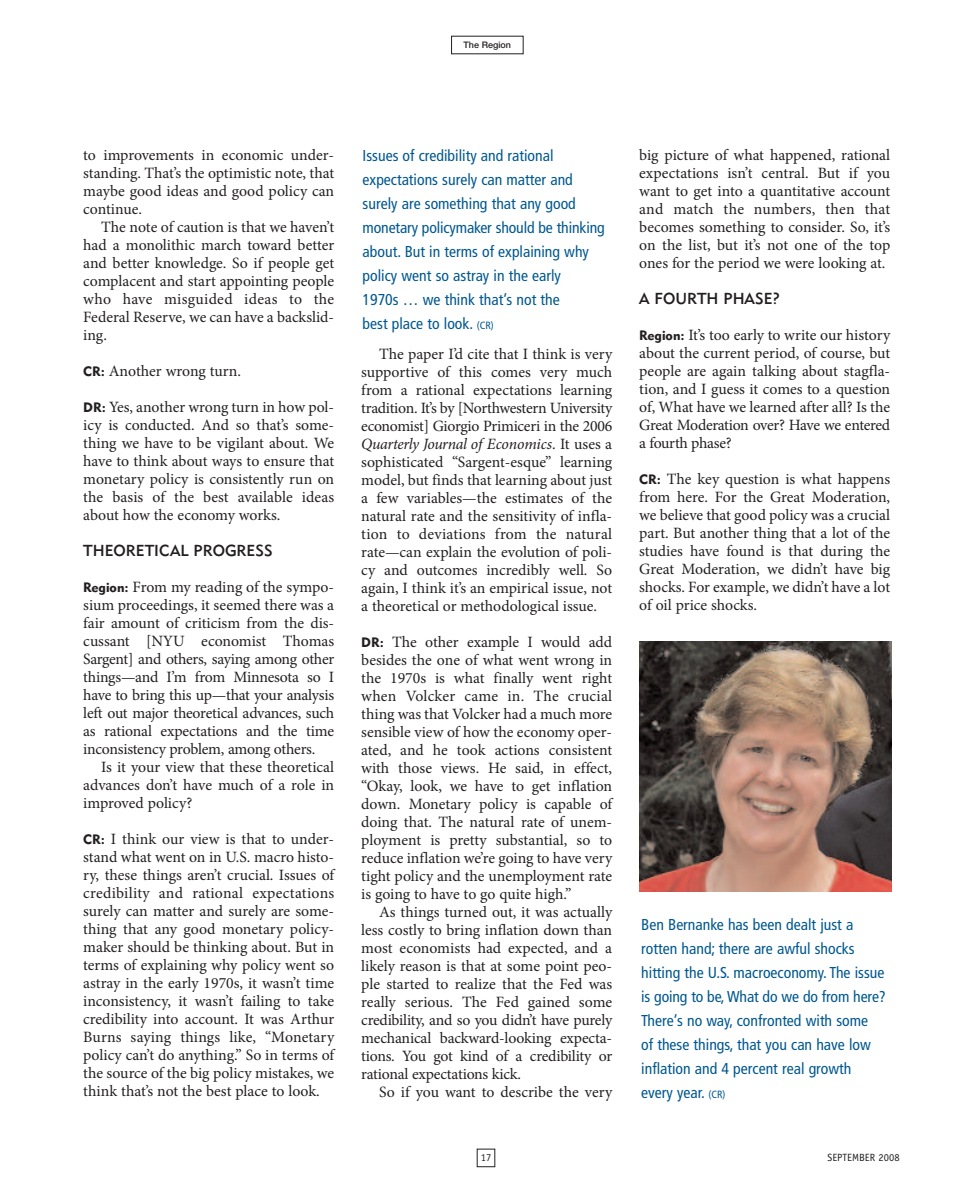
<style>
.page{position:relative;width:972px;height:1188px;background:#fff}
.page>*{position:absolute;margin:0;border:0;box-sizing:border-box;transform-origin:0 0}
.t1{font:15.75px/18px "Minion Pro";letter-spacing:-.005em;color:#231f20;text-align:justify}
.t2{font:condensed 15.75px/24px "Frutiger";color:#005890}
.t3{font:15.75px "Geometric 415 BT Medium A";color:#231f20}
.t4{font:10.5px "Officina Sans";color:#231f20}
.t5{font:500 9px "Helvetica Neue";color:#231f20}
.s1{font-family:"Geometric 415 BT Black A";font-size:13.5px}
.s2{font-size:10.5px}
.s3{font-style:italic}
</style>
<div class="page">
<div style="left:477px;top:1149px;width:18px;height:18px;border:1px solid #231f20"></div>
<img style="left:639px;top:641px;width:253px;height:251px">
<p class="t5" style="left:464px;top:42px;width:49px">The Region</p>
<p class="t1" style="left:83px;top:147px;width:253px">to improvements in economic under&shy;standing. That’s the optimistic note, that maybe good ideas and good policy can continue.</p>
<p class="t1" style="left:83px;top:219px;width:253px;text-indent:18px">The note of caution is that we haven’t had a monolithic march toward better and better knowledge. So if people get complacent and start appointing people who have misguided ideas to the Federal Reserve, we can have a backslid&shy;ing.</p>
<p class="t1" style="left:83px;top:363px;width:159px"><span class="s1">CR:</span> Another wrong turn.</p>
<p class="t1" style="left:83px;top:399px;width:253px"><span class="s1">DR:</span> Yes, another wrong turn in how pol&shy;icy is conducted. And so that’s some&shy;thing we have to be vigilant about. We have to think about ways to ensure that monetary policy is consistently run on the basis of the best available ideas about how the economy works.</p>
<p class="t3" style="left:83px;top:545px;width:191px">THEORETICAL PROGRESS</p>
<p class="t1" style="left:83px;top:579px;width:253px"><span class="s1">Region:</span> From my reading of the sympo&shy;sium proceedings, it seemed there was a fair amount of criticism from the dis&shy;cussant [NYU economist Thomas Sargent] and others, saying among other things—and I’m from Minnesota so I have to bring this up—that your analysis left out major theoretical advances, such as rational expectations and the time inconsistency problem, among others.</p>
<p class="t1" style="left:83px;top:759px;width:253px;text-indent:18px">Is it your view that these theoretical advances don’t have much of a role in improved policy?</p>
<p class="t1" style="left:83px;top:831px;width:253px"><span class="s1">CR:</span> I think our view is that to under&shy;stand what went on in U.S. macro histo&shy;ry, these things aren’t crucial. Issues of credibility and rational expectations surely can matter and surely are some&shy;thing that any good monetary policy&shy;maker should be thinking about. But in terms of explaining why policy went so astray in the early 1970s, it wasn’t time inconsistency, it wasn’t failing to take credibility into account. It was Arthur Burns saying things like, “Monetary policy can’t do anything.” So in terms of the source of the big policy mistakes, we think that’s not the best place to look.</p>
<p class="t2" style="left:363px;top:144px;width:244px">Issues of credibility and rational expectations surely can matter and surely are something that any good monetary policymaker should be thinking about. But in terms of explaining why policy went so astray in the early<br>1970s … we think that’s not the<br>best place to look. <span class="s2">(CR)</span></p>
<p class="t1" style="left:361px;top:347px;width:253px;text-indent:18px">The paper I’d cite that I think is very supportive of this comes very much from a rational expectations learning tradition. It’s by [Northwestern University economist] Giorgio Primiceri in the 2006<br><span class="s3">Quarterly Journal of Economics</span>. It uses a sophisticated “Sargent-esque” learning model, but finds that learning about just a few variables—the estimates of the natural rate and the sensitivity of infla&shy;tion to deviations from the natural rate—can explain the evolution of poli&shy;cy and outcomes incredibly well. So again, I think it’s an empirical issue, not a theoretical or methodological issue.</p>
<p class="t1" style="left:361px;top:635px;width:253px"><span class="s1">DR:</span> The other example I would add besides the one of what went wrong in the 1970s is what finally went right when Volcker came in. The crucial thing was that Volcker had a much more sensible view of how the economy oper&shy;ated, and he took actions consistent with those views. He said, in effect, “Okay, look, we have to get inflation down. Monetary policy is capable of doing that. The natural rate of unem&shy;ployment is pretty substantial, so to reduce inflation we’re going to have very tight policy and the unemployment rate is going to have to go quite high.”</p>
<p class="t1" style="left:361px;top:905px;width:253px;text-indent:18px">As things turned out, it was actually less costly to bring inflation down than most economists had expected, and a likely reason is that at some point peo&shy;ple started to realize that the Fed was really serious. The Fed gained some credibility, and so you didn’t have purely mechanical backward-looking expecta&shy;tions. You got kind of a credibility or rational expectations kick.</p>
<p class="t1" style="left:379px;top:1085px;width:235px">So if you want to describe the very</p>
<p class="t1" style="left:639px;top:147px;width:253px">big picture of what happened, rational expectations isn’t central. But if you want to get into a quantitative account and match the numbers, then that becomes something to consider. So, it’s on the list, but it’s not one of the top ones for the period we were looking at.</p>
<p class="t3" style="left:639px;top:293px;width:143px">A FOURTH PHASE?</p>
<p class="t1" style="left:639px;top:327px;width:253px"><span class="s1">Region:</span> It’s too early to write our history about the current period, of course, but people are again talking about stagfla&shy;tion, and I guess it comes to a question of, What have we learned after all? Is the Great Moderation over? Have we entered a fourth phase?</p>
<p class="t1" style="left:639px;top:471px;width:253px"><span class="s1">CR:</span> The key question is what happens from here. For the Great Moderation, we believe that good policy was a crucial part. But another thing that a lot of the studies have found is that during the Great Moderation, we didn’t have big shocks. For example, we didn’t have a lot of oil price shocks.</p>
<p class="t2" style="left:641px;top:914px;width:246px">Ben Bernanke has been dealt just a rotten hand; there are awful shocks hitting the U.S. macroeconomy. The issue is going to be, What do we do from here?<br>There’s no way, confronted with some<br>of these things, that you can have low inflation and 4 percent real growth every year. <span class="s2">(CR)</span></p>
<p class="t4" style="left:481px;top:1154px;width:12px">17</p>
<p class="t4" style="left:828px;top:1153px;width:74px">SEPTEMBER 2008</p>
</div>
